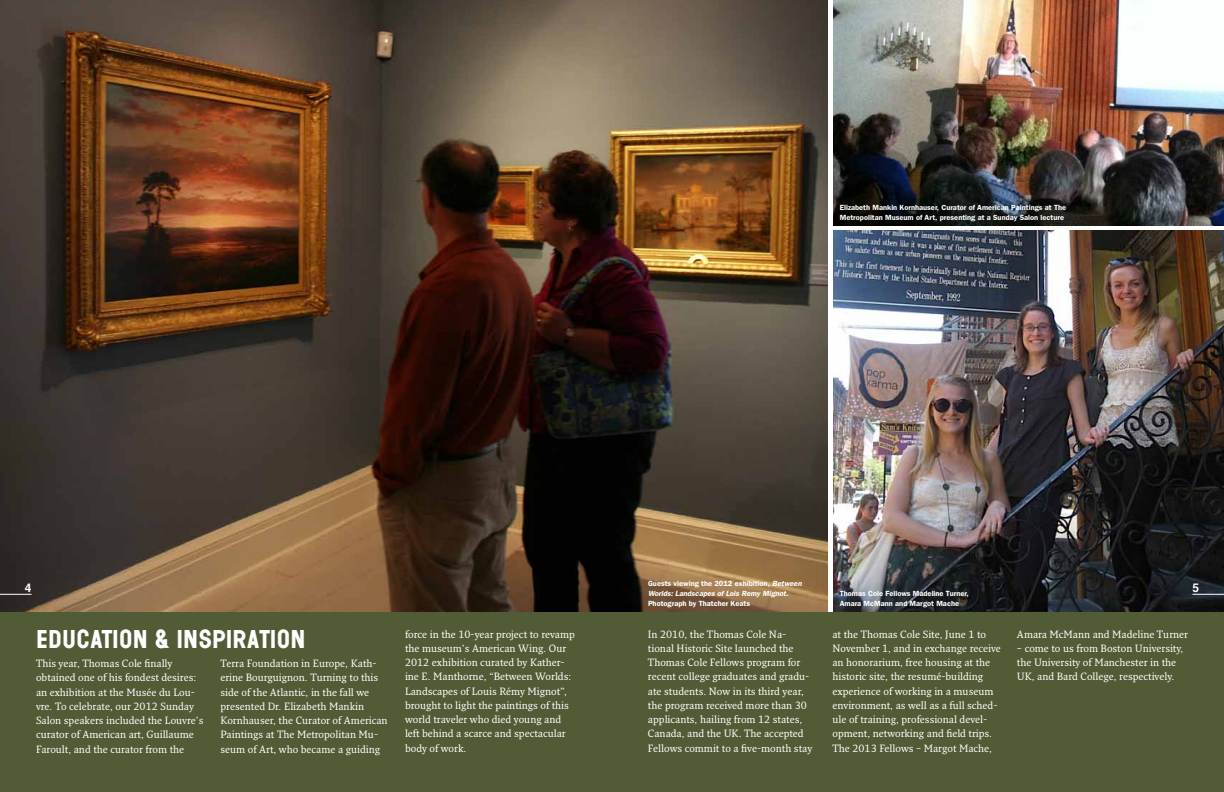
<style>
.page{position:relative;width:1224px;height:792px;background:#fff}
.page>*{position:absolute;margin:0;border:0;box-sizing:border-box;transform-origin:0 0}
.t1{font:24px "Wilma Base";color:#fff}
.t2{font:700 12px "Helvetica";color:#fff}
.t3{font:10.2px/14.2px "Fresco Std";color:#fff}
.t4{font:600 7.5px/10px "Franklin Gothic";color:#fff}
.t5{font:italic 600 7.5px/10px "Franklin Gothic";color:#fff}
.s1{font-style:normal}
</style>
<div class="page">
<div style="left:0;top:612px;width:612px;height:180px;background:#515b35"></div>
<div style="left:612px;top:612px;width:612px;height:180px;background:#515b35"></div>
<img style="left:0;top:0;width:828px;height:612px">
<hr style="left:0;top:594px;width:32px;height:1px;background:#fff">
<img style="left:834px;top:0;width:390px;height:225px">
<img style="left:834px;top:231px;width:390px;height:381px">
<hr style="left:1192px;top:594px;width:32px;height:1px;background:#fff">
<p class="t4" style="left:840px;top:202px;width:228px">Elizabeth Mankin Kornhauser, Curator of American Paintings at The<br>Metropolitan Museum of Art, presenting at a Sunday Salon lecture</p>
<p class="t2" style="left:25px;top:583px;width:8px">4</p>
<h1 class="t1" style="left:36px;top:630px;width:271px">EDUCATION &amp; INSPIRATION</h1>
<p class="t3" style="left:36px;top:656px;width:169px">This year, Thomas Cole finally obtained one of his fondest desires: an exhibition at the Musée du Lou&shy;vre. To celebrate, our 2012 Sunday Salon speakers included the Louvre’s curator of American art, Guillaume Faroult, and the curator from the</p>
<p class="t3" style="left:220px;top:656px;width:169px">Terra Foundation in Europe, Kath&shy;erine Bourguignon. Turning to this side of the Atlantic, in the fall we presented Dr. Elizabeth Mankin Kornhauser, the Curator of American Paintings at The Metropolitan Mu&shy;seum of Art, who became a guiding</p>
<p class="t5" style="left:648px;top:579px;width:155px"><span class="s1">Guests viewing the 2012 exhibition,</span> Between<br>Worlds: Landscapes of Lois Remy Mignot.</p>
<p class="t4" style="left:648px;top:599px;width:104px">Photograph by Thatcher Keats</p>
<p class="t4" style="left:840px;top:588px;width:131px">Thomas Cole Fellows Madeline Turner,<br>Amara McMann and Margot Mache</p>
<p class="t2" style="left:1192px;top:583px;width:8px">5</p>
<p class="t3" style="left:405px;top:627px;width:171px">force in the 10-year project to revamp the museum’s American Wing. Our<br>2012 exhibition curated by Kather&shy;ine E. Manthorne, “Between Worlds:<br>Landscapes of Louis Rémy Mignot”, brought to light the paintings of this world traveler who died young and left behind a scarce and spectacular body of work.</p>
<p class="t3" style="left:648px;top:627px;width:166px">In 2010, the Thomas Cole Na&shy;tional Historic Site launched the Thomas Cole Fellows program for recent college graduates and gradu&shy;ate students. Now in its third year, the program received more than 30 applicants, hailing from 12 states, Canada, and the UK. The accepted Fellows commit to a five-month stay</p>
<p class="t3" style="left:832px;top:627px;width:170px">at the Thomas Cole Site, June 1 to November 1, and in exchange receive an honorarium, free housing at the historic site, the resumé-building experience of working in a museum environment, as well as a full sched&shy;ule of training, professional devel&shy;opment, networking and field trips.<br>The 2013 Fellows – Margot Mache,</p>
<p class="t3" style="left:1017px;top:627px;width:173px">Amara McMann and Madeline Turner</p>
<p class="t3" style="left:1017px;top:641px;width:168px">– come to us from Boston University, the University of Manchester in the<br>UK, and Bard College, respectively.</p>
</div>
